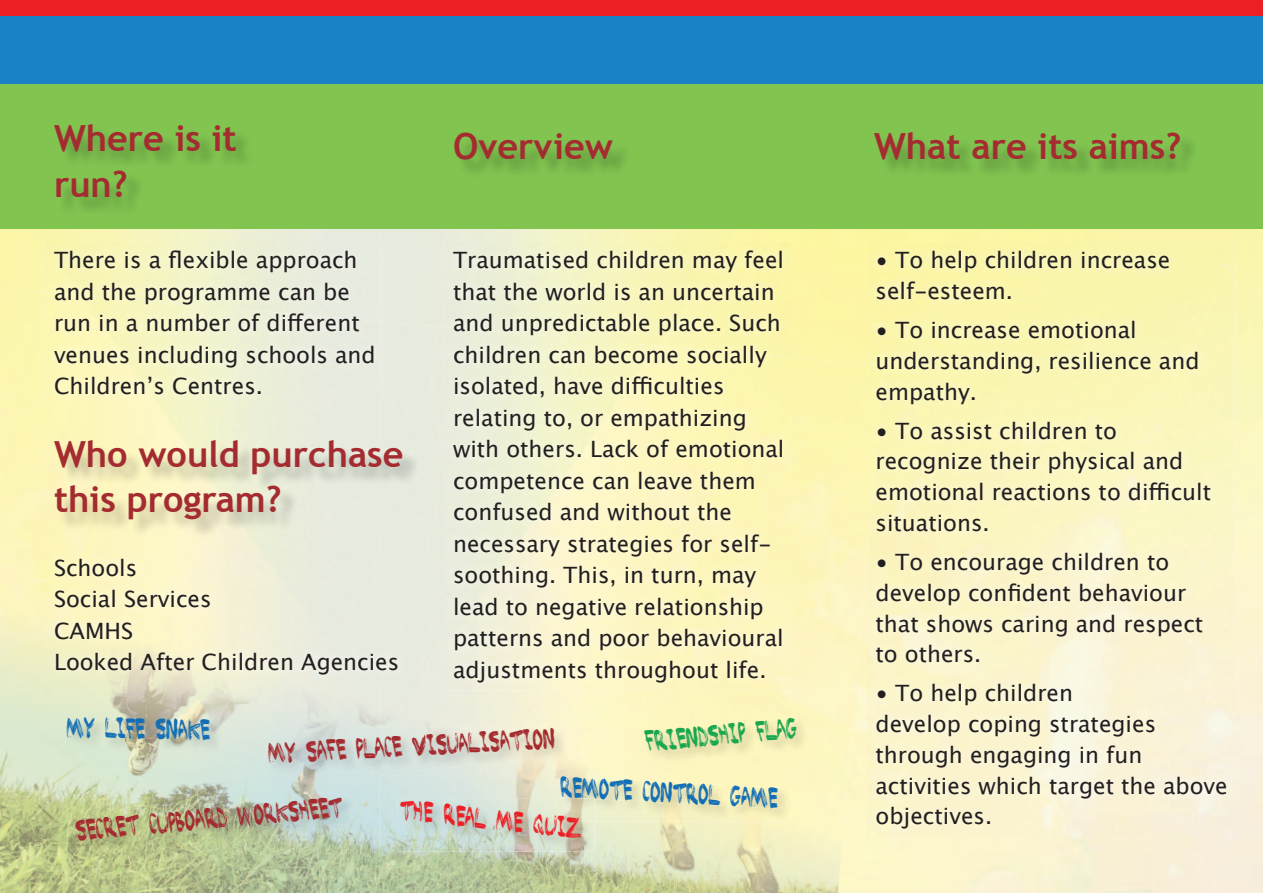
<style>
.page{position:relative;width:1263px;height:893px;background:#fff}
.page>*{position:absolute;margin:0;border:0;box-sizing:border-box;transform-origin:0 0}
.t1{font:700 36px/45px "Trebuchet MS";color:#a42c31}
.t2{font:22.5px/31.5px "Lucida Grande";color:#231f20}
.t3{font:21px "Brushed";color:#a42c31}
.t4{font:21px "Brushed";color:#126eb5}
.t5{font:21px "Brushed";color:#1aa64f}
.t6{font:21px "Brushed";color:#ec1f26}
</style>
<div class="page">
<img style="left:379px;top:229px;width:884px;height:664px">
<img style="left:0;top:229px;width:379px;height:59px">
<img style="left:379px;top:322px;width:488px;height:571px">
<img style="left:0;top:288px;width:379px;height:605px">
<div style="left:0;top:4px;width:1263px;height:225px;background:#81c450"></div>
<img style="left:56px;top:443px;width:364px;height:94px">
<img style="left:867px;top:242px;width:367px;height:594px">
<img style="left:867px;top:364px;width:17px;height:197px">
<img style="left:46px;top:549px;width:360px;height:134px">
<img style="left:45px;top:242px;width:337px;height:79px">
<img style="left:379px;top:321px;width:3px;height:83px">
<img style="left:45px;top:292px;width:334px;height:112px">
<img style="left:444px;top:242px;width:347px;height:85px">
<img style="left:444px;top:327px;width:347px;height:364px">
<div style="left:0;top:0;width:1263px;height:83px;background:#1981c5"></div>
<div style="left:0;top:0;width:1263px;height:16px;background:#ec1f26"></div>
<img style="left:65px;top:715px;width:159px;height:37px">
<img style="left:642px;top:716px;width:168px;height:47px">
<img style="left:74px;top:794px;width:281px;height:59px">
<img style="left:266px;top:726px;width:302px;height:50px">
<img style="left:558px;top:774px;width:233px;height:48px">
<svg style="left:558px;top:774px;width:10px;height:2px"></svg>
<img style="left:560px;top:776px;width:218px;height:33px">
<img style="left:398px;top:798px;width:196px;height:53px">
<img style="left:558px;top:798px;width:36px;height:24px">
<svg style="left:576px;top:798px;width:18px;height:1px"></svg>
<h1 class="t1" style="left:54px;top:114px;width:184px;line-height:46.8px">Where is it run?</h1>
<h1 class="t1" style="left:453px;top:124px;width:162px">Overview</h1>
<p class="t2" style="left:54px;top:245px;width:323px">There is a flexible approach and the programme can be run in a number of different venues including schools and<br>Childrenʼs Centres.</p>
<p class="t2" style="left:453px;top:245px;width:333px">Traumatised children may feel that the world is an uncertain and unpredictable place. Such children can become socially isolated, have difficulties relating to, or empathizing with others. Lack of emotional competence can leave them confused and without the necessary strategies for self&shy;soothing. This, in turn, may lead to negative relationship patterns and poor behavioural adjustments throughout life.</p>
<h1 class="t1" style="left:54px;top:432px;width:351px">Who would purchase this program?</h1>
<p class="t2" style="left:54px;top:552px;width:347px">Schools<br>Social Services<br>CAMHS<br>Looked After Children Agencies</p>
<p class="t4" style="left:67px;top:717px;width:144px;rotate:1deg">My Life Snake</p>
<p class="t5" style="left:644px;top:730px;width:154px;rotate:-5deg">Friendship Flag</p>
<p class="t3" style="left:268px;top:743px;width:289px;rotate:-3deg">My Safe Place Visualisation</p>
<p class="t3" style="left:75px;top:820px;width:269px;rotate:-5deg">Secret Cupboard Worksheet</p>
<p class="t4" style="left:561px;top:776px;width:219px;rotate:3deg">Remote Control Game</p>
<p class="t6" style="left:401px;top:799px;width:184px;rotate:6deg">The Real Me Quiz</p>
<h1 class="t1" style="left:874px;top:124px;width:309px">What are its aims?</h1>
<p class="t2" style="left:875px;top:245px;width:296px;line-height:30.8px">• To help children increase self-esteem.</p>
<p class="t2" style="left:875px;top:315px;width:325px;line-height:30.8px">• To increase emotional understanding, resilience and empathy.</p>
<p class="t2" style="left:875px;top:416px;width:337px;line-height:30.8px">• To assist children to recognize their physical and emotional reactions to difficult situations.</p>
<p class="t2" style="left:875px;top:547px;width:329px;line-height:30.8px">• To encourage children to develop confident behaviour that shows caring and respect to others.</p>
<p class="t2" style="left:875px;top:678px;width:354px;line-height:30.8px">• To help children<br>develop coping strategies through engaging in fun activities which target the above objectives.</p>
</div>
